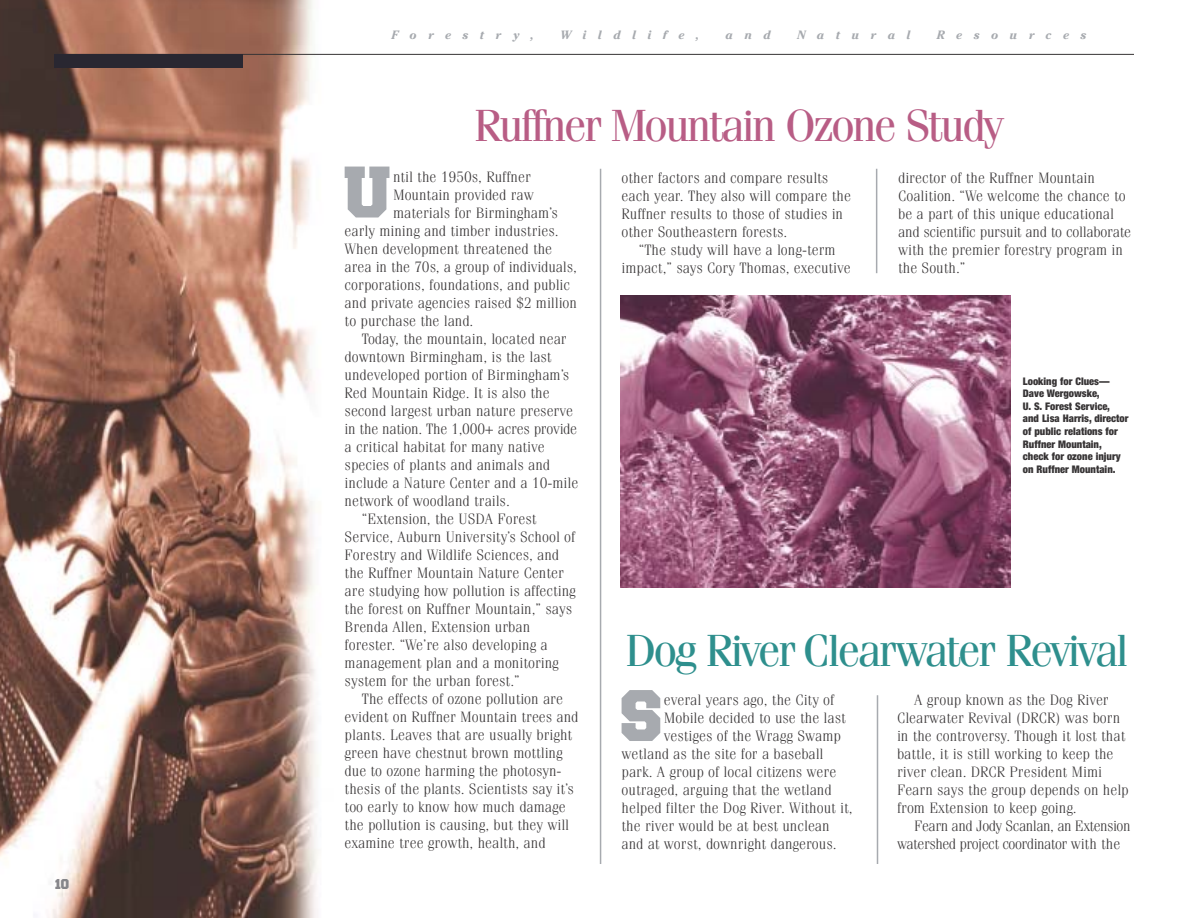
<style>
.page{position:relative;width:1188px;height:918px;background:#fff}
.page>*{position:absolute;margin:0;border:0;box-sizing:border-box;transform-origin:0 0}
.t1{font:61.2px "Collegiate Black FLF";color:#a7aaaf}
.t2{font:45px "Fenice";letter-spacing:-.055em;color:#b85d85}
.t3{font:45px "Fenice";letter-spacing:-.055em;color:#2e8f8d}
.t4{font:300 15px/18px "Fenice";color:#373435}
.t5{font:300 15px/18px "Fenice";letter-spacing:-.03em;color:#373435}
.t6{font:italic 700 12px "Cheltenham";letter-spacing:.94em;color:#a7aaaf}
.t7{font:12px "Collegiate Black FLF";color:#86868a}
.t8{font:900 condensed 10.5px/12.6px "Helvetica Neue";color:#373435}
</style>
<div class="page">
<img style="left:0;top:0;width:340px;height:918px">
<hr style="left:600px;top:169px;width:1px;height:695px;background:#a7aaaf">
<hr style="left:876px;top:169px;width:1px;height:104px;background:#a7aaaf">
<hr style="left:54px;top:54px;width:1080px;height:1px;background:#373435">
<div style="left:54px;top:54px;width:189px;height:14px;background:#292731"></div>
<img style="left:620px;top:295px;width:390px;height:292px">
<hr style="left:877px;top:695px;width:1px;height:169px;background:#a7aaaf">
<p class="t7" style="left:56px;top:879px;width:15px">10</p>
<p class="t6" style="left:392px;top:31px;width:144px">Forestry,</p>
<p class="t6" style="left:560px;top:31px;width:141px">Wildlife,</p>
<p class="t6" style="left:726px;top:31px;width:47px">and</p>
<p class="t6" style="left:797px;top:31px;width:115px">Natural</p>
<p class="t6" style="left:937px;top:31px;width:151px">Resources</p>
<h2 class="t2" style="left:474px;top:109px;width:530px">Ruffner Mountain Ozone Study</h2>
<h1 class="t1" style="left:345px;top:167px;width:50px">U</h1>
<p class="t4" style="left:393px;top:169px;width:139px">ntil the 1950s, Ruffner</p>
<p class="t4" style="left:393px;top:187px;width:142px">Mountain provided raw</p>
<p class="t4" style="left:393px;top:205px;width:166px">materials for Birmingham’s</p>
<p class="t4" style="left:345px;top:223px;width:215px">early mining and timber industries.</p>
<p class="t4" style="left:345px;top:241px;width:209px">When development threatened the</p>
<p class="t4" style="left:345px;top:259px;width:234px">area in the 70s, a group of individuals,</p>
<p class="t4" style="left:345px;top:277px;width:227px">corporations, foundations, and public</p>
<p class="t4" style="left:345px;top:295px;width:234px">and private agencies raised $2 million</p>
<p class="t4" style="left:345px;top:313px;width:130px">to purchase the land.</p>
<p class="t4" style="left:362px;top:331px;width:206px">Today, the mountain, located near</p>
<p class="t4" style="left:345px;top:349px;width:209px">downtown Birmingham, is the last</p>
<p class="t4" style="left:345px;top:367px;width:226px">undeveloped portion of Birmingham’s</p>
<p class="t4" style="left:345px;top:385px;width:207px">Red Mountain Ridge. It is also the</p>
<p class="t4" style="left:345px;top:403px;width:230px">second largest urban nature preserve</p>
<p class="t4" style="left:345px;top:421px;width:234px">in the nation. The 1,000+ acres provide</p>
<p class="t4" style="left:345px;top:439px;width:202px">a critical habitat for many native</p>
<p class="t4" style="left:345px;top:457px;width:207px">species of plants and animals and</p>
<p class="t4" style="left:345px;top:475px;width:235px">include a Nature Center and a 10-mile</p>
<p class="t4" style="left:345px;top:493px;width:167px">network of woodland trails.</p>
<p class="t4" style="left:362px;top:511px;width:176px">“Extension, the USDA Forest</p>
<p class="t4" style="left:345px;top:529px;width:232px">Service, Auburn University’s School of</p>
<p class="t4" style="left:345px;top:547px;width:216px">Forestry and Wildlife Sciences, and</p>
<p class="t4" style="left:345px;top:565px;width:221px">the Ruffner Mountain Nature Center</p>
<p class="t4" style="left:345px;top:583px;width:233px">are studying how pollution is affecting</p>
<p class="t4" style="left:345px;top:601px;width:229px">the forest on Ruffner Mountain,” says</p>
<p class="t4" style="left:345px;top:619px;width:187px">Brenda Allen, Extension urban</p>
<p class="t4" style="left:345px;top:637px;width:205px">forester. “We’re also developing a</p>
<p class="t4" style="left:345px;top:655px;width:216px">management plan and a monitoring</p>
<p class="t4" style="left:345px;top:673px;width:177px">system for the urban forest.”</p>
<p class="t4" style="left:362px;top:691px;width:203px">The effects of ozone pollution are</p>
<p class="t4" style="left:345px;top:709px;width:235px">evident on Ruffner Mountain trees and</p>
<p class="t4" style="left:345px;top:727px;width:229px">plants. Leaves that are usually bright</p>
<p class="t4" style="left:345px;top:745px;width:220px">green have chestnut brown mottling</p>
<p class="t4" style="left:345px;top:763px;width:218px">due to ozone harming the photosyn-</p>
<p class="t4" style="left:345px;top:781px;width:231px">thesis of the plants. Scientists say it’s</p>
<p class="t4" style="left:345px;top:799px;width:223px">too early to know how much damage</p>
<p class="t4" style="left:345px;top:817px;width:226px">the pollution is causing, but they will</p>
<p class="t4" style="left:345px;top:835px;width:202px">examine tree growth, health, and</p>
<p class="t4" style="left:622px;top:170px;width:231px">other factors and compare results each year. They also will compare the Ruffner results to those of studies in other Southeastern forests.</p>
<p class="t4" style="left:622px;top:242px;width:231px;text-align:center">“The study will have a long-term impact,” says Cory Thomas, executive</p>
<p class="t4" style="left:898px;top:170px;width:234px">director of the Ruffner Mountain<br>Coalition. “We welcome the chance to be a part of this unique educational and scientific pursuit and to collaborate with the premier forestry program in the South.”</p>
<p class="t8" style="left:1023px;top:376px;width:107px">Looking for Clues—<br>Dave Wergowske,<br>U. S. Forest Service, and Lisa Harris, director of public relations for<br>Ruffner Mountain, check for ozone injury on Ruffner Mountain.</p>
<h2 class="t3" style="left:625px;top:634px;width:505px">Dog River Clearwater Revival</h2>
<h1 class="t1" style="left:622px;top:690px;width:44px">S</h1>
<p class="t4" style="left:664px;top:692px;width:172px">everal years ago, the City of</p>
<p class="t4" style="left:897px;top:692px;width:233px;text-indent:17px">A group known as the Dog River Clearwater Revival (DRCR) was born in the controversy. Though it lost that battle, it is still working to keep the river clean. DRCR President Mimi Fearn says the group depends on help from Extension to keep going.</p>
<p class="t5" style="left:897px;top:818px;width:235px;text-indent:17px">Fearn and Jody Scanlan, an Extension watershed project coordinator with the</p>
<p class="t4" style="left:664px;top:710px;width:183px">Mobile decided to use the last</p>
<p class="t4" style="left:664px;top:728px;width:179px">vestiges of the Wragg Swamp</p>
<p class="t4" style="left:622px;top:746px;width:203px">wetland as the site for a baseball</p>
<p class="t4" style="left:622px;top:764px;width:216px">park. A group of local citizens were</p>
<p class="t4" style="left:622px;top:782px;width:212px">outraged, arguing that the wetland</p>
<p class="t4" style="left:622px;top:800px;width:233px">helped filter the Dog River. Without it,</p>
<p class="t4" style="left:622px;top:818px;width:210px">the river would be at best unclean</p>
<p class="t4" style="left:622px;top:836px;width:217px">and at worst, downright dangerous.</p>
</div>
